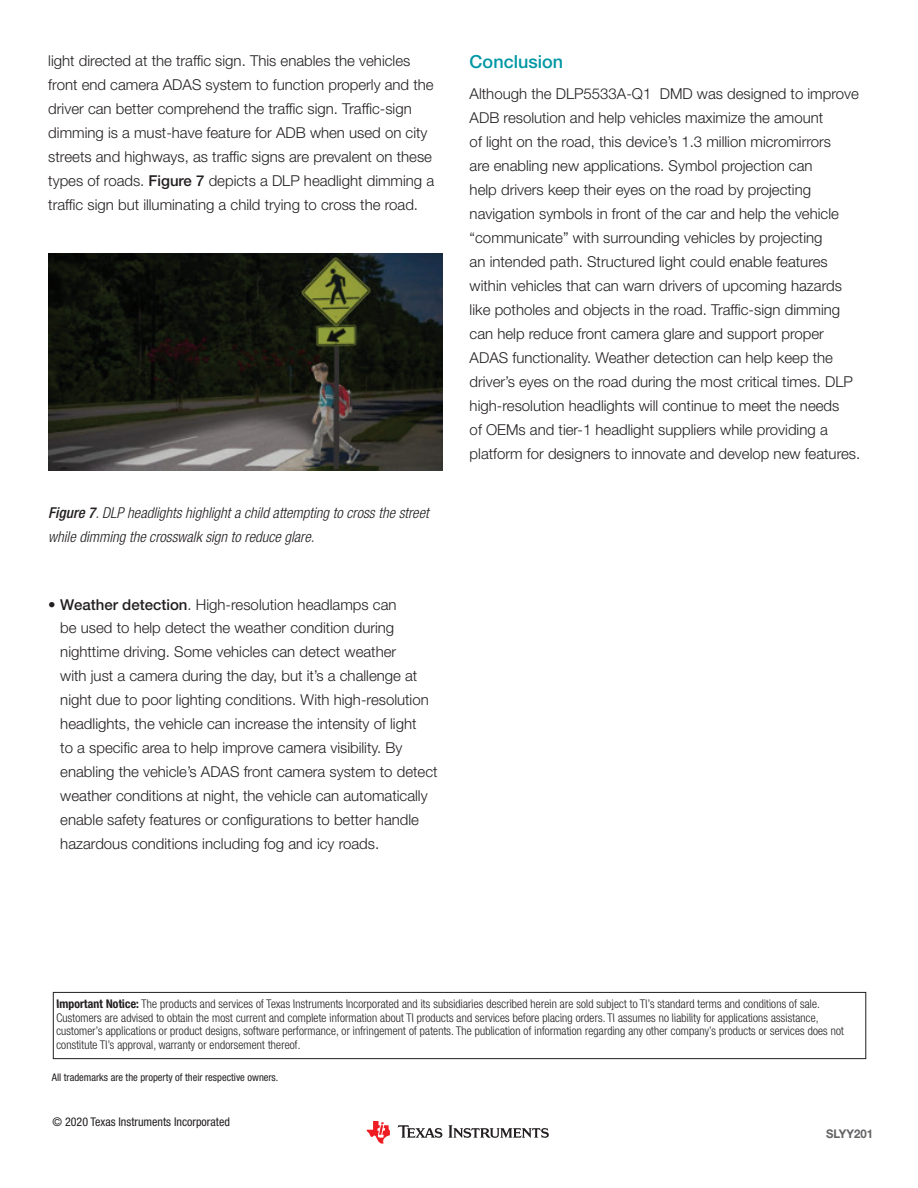
<style>
.page{position:relative;width:918px;height:1188px;background:#fff}
.page>*{position:absolute;margin:0;border:0;box-sizing:border-box;transform-origin:0 0}
.t1{font:500 18px "Helvetica Neue LT Std";color:#0097a4}
.t2{font:300 15px/24px "Helvetica Neue LT Std";color:#231f20}
.t3{font:italic 300 condensed 15px/24px "Helvetica Neue LT Std";color:#231f20}
.t4{font:300 condensed 12px/13.5px "Helvetica Neue LT Std";color:#231f20}
.t5{font:condensed 12px "Helvetica Neue LT Std";color:#231f20}
.t6{font:700 12px "Helvetica Neue LT Std";color:#636366;scale:.95 1}
.t7{font:condensed 10.5px "Helvetica Neue LT Std";color:#231f20}
.s1{font-weight:500}
.s2{font-weight:700}
</style>
<div class="page">
<div style="left:53px;top:992px;width:813px;height:67px;border:1px solid #231f20"></div>
<svg style="left:398px;top:1125px;width:44px;height:13px"></svg>
<svg style="left:448px;top:1125px;width:101px;height:13px"></svg>
<svg style="left:367px;top:1121px;width:23px;height:23px"></svg>
<img style="left:49px;top:253px;width:393px;height:218px">
<p class="t2" style="left:48px;top:48px;width:387px">light directed at the traffic sign. This enables the vehicles front end camera ADAS system to function properly and the driver can better comprehend the traffic sign. Traffic-sign dimming is a must-have feature for ADB when used on city streets and highways, as traffic signs are prevalent on these types of roads. <span class="s1">Figure 7</span> depicts a DLP headlight dimming a traffic sign but illuminating a child trying to cross the road.</p>
<p class="t3" style="left:48px;top:502px;width:382px"><span class="s1">Figure 7</span>. DLP headlights highlight a child attempting to cross the street while dimming the crosswalk sign to reduce glare.</p>
<p class="t2" style="left:48px;top:593px;width:350px;line-height:22.5px;text-align:right"><span class="s1">• Weather detection</span>. High-resolution headlamps can be used to help detect the weather condition during</p>
<p class="t2" style="left:60px;top:639px;width:379px">nighttime driving. Some vehicles can detect weather<br>with just a camera during the day, but it’s a challenge at night due to poor lighting conditions. With high-resolution headlights, the vehicle can increase the intensity of light<br>to a specific area to help improve camera visibility. By enabling the vehicle’s ADAS front camera system to detect weather conditions at night, the vehicle can automatically enable safety features or configurations to better handle hazardous conditions including fog and icy roads.</p>
<p class="t1" style="left:470px;top:51px;width:95px">Conclusion</p>
<p class="t2" style="left:470px;top:81px;width:392px">Although the DLP5533A-Q1 DMD was designed to improve ADB resolution and help vehicles maximize the amount<br>of light on the road, this device’s 1.3 million micromirrors<br>are enabling new applications. Symbol projection can<br>help drivers keep their eyes on the road by projecting navigation symbols in front of the car and help the vehicle “communicate” with surrounding vehicles by projecting<br>an intended path. Structured light could enable features within vehicles that can warn drivers of upcoming hazards like potholes and objects in the road. Traffic-sign dimming can help reduce front camera glare and support proper ADAS functionality. Weather detection can help keep the driver’s eyes on the road during the most critical times. DLP high-resolution headlights will continue to meet the needs<br>of OEMs and tier-1 headlight suppliers while providing a platform for designers to innovate and develop new features.</p>
<p class="t4" style="left:56px;top:997px;width:790px"><span class="s2">Important Notice:</span> The products and services of Texas Instruments Incorporated and its subsidiaries described herein are sold subject to TI’s standard terms and conditions of sale.<br>Customers are advised to obtain the most current and complete information about TI products and services before placing orders. TI assumes no liability for applications assistance, customer’s applications or product designs, software performance, or infringement of patents. The publication of information regarding any other company’s products or services does not constitute TI’s approval, warranty or endorsement thereof.</p>
<p class="t7" style="left:52px;top:1071px;width:228px">All trademarks are the property of their respective owners.</p>
<p class="t5" style="left:53px;top:1115px;width:179px">© 2020 Texas Instruments Incorporated</p>
<p class="t6" style="left:826px;top:1126px;width:51px">SLYY201</p>
</div>
